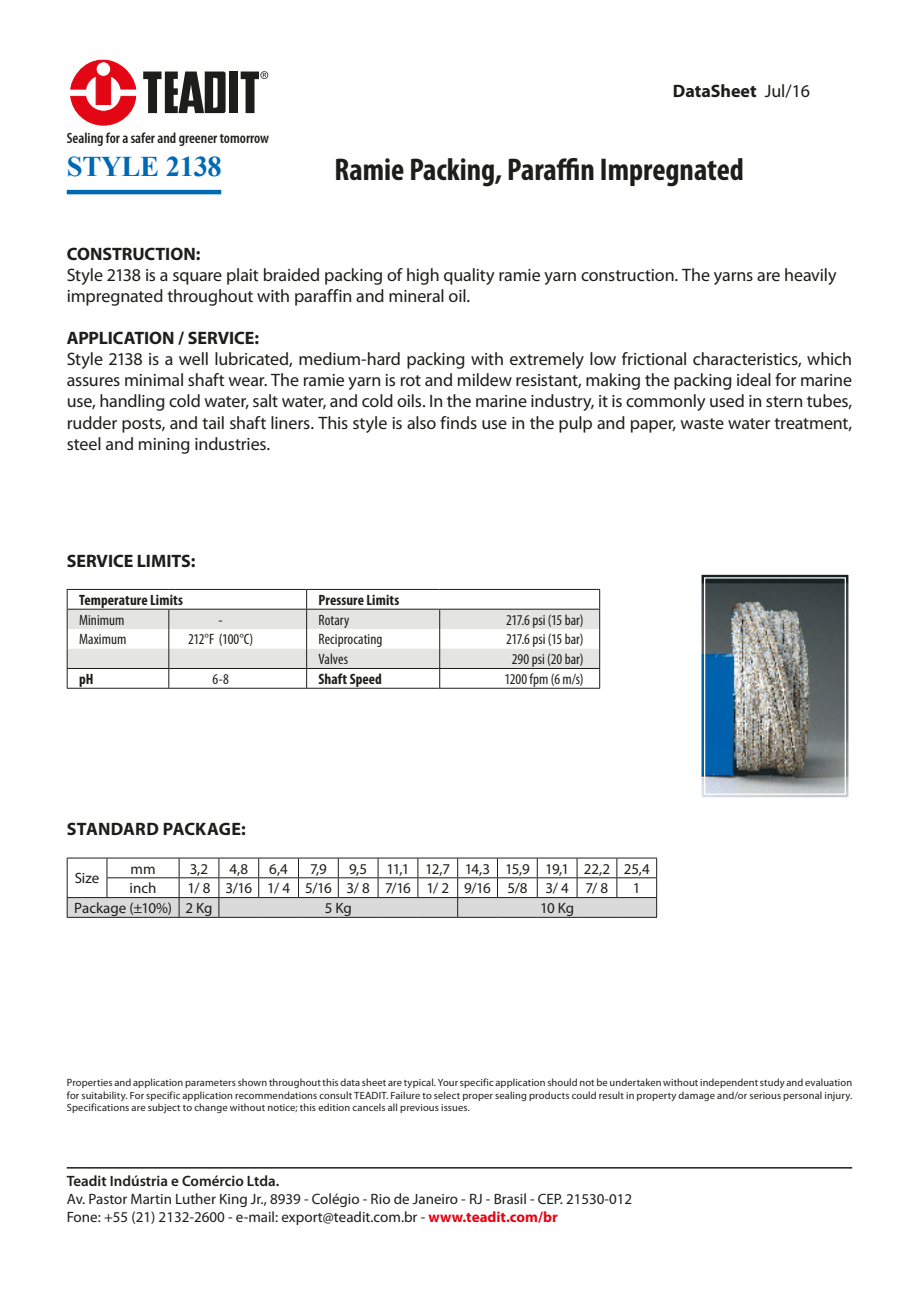
<style>
.page{position:relative;width:919px;height:1289px;background:#fff}
.page>*{position:absolute;margin:0;border:0;box-sizing:border-box;transform-origin:0 0}
.t1{font:700 condensed 31.5px "Myriad Pro";color:#1d1d1b}
.t2{font:700 28.5px "Times New Roman";letter-spacing:-.01em;color:#0069b4}
.t3{font:18px/21px "Myriad Pro";letter-spacing:-.01em;color:#1d1d1b}
.t4{font:700 18px "Myriad Pro";color:#1d1d1b}
.t5{font:15px/18px "Myriad Pro";color:#1d1d1b}
.t6{font:condensed 15px "Myriad Pro";letter-spacing:.005em;color:#1d1d1b}
.t7{font:700 condensed 15px "Myriad Pro";letter-spacing:.005em;color:#1d1d1b}
.t8{font:600 condensed 15px "Myriad Pro";color:#1d1d1b}
.t9{font:600 15px "Myriad Pro";color:#1d1d1b}
.t10{font:15px "Myriad Pro";letter-spacing:-.06em;color:#1d1d1b}
.t11{font:10.5px/12.8px "Myriad Pro";letter-spacing:.01em;color:#1d1d1b;text-align:justify}
.s1{font-weight:400}
.s2{font-weight:700;color:#e30614}
</style>
<div class="page">
<svg style="left:70px;top:60px;width:66px;height:65px"></svg>
<div style="left:229px;top:71px;width:8px;height:42px;background:#1d1d1b"></div>
<svg style="left:143px;top:71px;width:82px;height:42px"></svg>
<svg style="left:241px;top:71px;width:27px;height:42px"></svg>
<hr style="left:67px;top:1166px;width:785px;height:2px;background:#1d1d1b">
<img style="left:701px;top:574px;width:148px;height:224px">
<div style="left:704px;top:577px;width:141px;height:217px;border:1px solid #fff"></div>
<hr style="left:67px;top:589px;width:102px;height:1px;background:#1d1d1b">
<hr style="left:169px;top:589px;width:137px;height:1px;background:#1d1d1b">
<hr style="left:306px;top:589px;width:133px;height:1px;background:#1d1d1b">
<hr style="left:439px;top:589px;width:161px;height:1px;background:#1d1d1b">
<hr style="left:67px;top:688px;width:102px;height:1px;background:#1d1d1b">
<hr style="left:169px;top:688px;width:137px;height:1px;background:#1d1d1b">
<hr style="left:306px;top:688px;width:133px;height:1px;background:#1d1d1b">
<hr style="left:439px;top:688px;width:161px;height:1px;background:#1d1d1b">
<svg style="left:67px;top:590px;width:533px;height:98px"></svg>
<hr style="left:67px;top:609px;width:102px;height:1px;background:#1d1d1b">
<hr style="left:169px;top:609px;width:137px;height:1px;background:#1d1d1b">
<hr style="left:306px;top:609px;width:133px;height:1px;background:#1d1d1b">
<hr style="left:439px;top:609px;width:161px;height:1px;background:#1d1d1b">
<hr style="left:67px;top:668px;width:102px;height:1px;background:#1d1d1b">
<hr style="left:169px;top:668px;width:137px;height:1px;background:#1d1d1b">
<hr style="left:306px;top:668px;width:133px;height:1px;background:#1d1d1b">
<hr style="left:439px;top:668px;width:161px;height:1px;background:#1d1d1b">
<hr style="left:67px;top:190px;width:154px;height:4px;background:#0069b4">
<hr style="left:67px;top:857px;width:40px;height:1px;background:#1d1d1b">
<hr style="left:107px;top:857px;width:72px;height:1px;background:#1d1d1b">
<hr style="left:179px;top:857px;width:40px;height:1px;background:#1d1d1b">
<hr style="left:219px;top:857px;width:40px;height:1px;background:#1d1d1b">
<hr style="left:259px;top:857px;width:39px;height:1px;background:#1d1d1b">
<hr style="left:298px;top:857px;width:40px;height:1px;background:#1d1d1b">
<hr style="left:338px;top:857px;width:40px;height:1px;background:#1d1d1b">
<hr style="left:378px;top:857px;width:40px;height:1px;background:#1d1d1b">
<hr style="left:418px;top:857px;width:39px;height:1px;background:#1d1d1b">
<hr style="left:457px;top:857px;width:40px;height:1px;background:#1d1d1b">
<hr style="left:497px;top:857px;width:40px;height:1px;background:#1d1d1b">
<hr style="left:537px;top:857px;width:40px;height:1px;background:#1d1d1b">
<hr style="left:577px;top:857px;width:39px;height:1px;background:#1d1d1b">
<hr style="left:616px;top:857px;width:41px;height:1px;background:#1d1d1b">
<svg style="left:67px;top:858px;width:590px;height:59px"></svg>
<hr style="left:67px;top:917px;width:40px;height:1px;background:#1d1d1b">
<hr style="left:107px;top:917px;width:72px;height:1px;background:#1d1d1b">
<hr style="left:179px;top:917px;width:40px;height:1px;background:#1d1d1b">
<hr style="left:219px;top:917px;width:40px;height:1px;background:#1d1d1b">
<hr style="left:259px;top:917px;width:39px;height:1px;background:#1d1d1b">
<hr style="left:298px;top:917px;width:40px;height:1px;background:#1d1d1b">
<hr style="left:338px;top:917px;width:40px;height:1px;background:#1d1d1b">
<hr style="left:378px;top:917px;width:40px;height:1px;background:#1d1d1b">
<hr style="left:418px;top:917px;width:39px;height:1px;background:#1d1d1b">
<hr style="left:457px;top:917px;width:40px;height:1px;background:#1d1d1b">
<hr style="left:497px;top:917px;width:40px;height:1px;background:#1d1d1b">
<hr style="left:537px;top:917px;width:40px;height:1px;background:#1d1d1b">
<hr style="left:577px;top:917px;width:39px;height:1px;background:#1d1d1b">
<hr style="left:616px;top:917px;width:41px;height:1px;background:#1d1d1b">
<p class="t4" style="left:672px;top:79px;width:139px">DataSheet <span class="s1">Jul/16</span></p>
<p class="t8" style="left:67px;top:130px;width:204px">Sealing for a safer and greener tomorrow</p>
<h2 class="t2" style="left:67px;top:147px;width:157px">STYLE 2138</h2>
<h1 class="t1" style="left:334px;top:150px;width:411px">Ramie Packing, Paraffin Impregnated</h1>
<p class="t4" style="left:67px;top:242px;width:135px">CONSTRUCTION:</p>
<p class="t3" style="left:67px;top:264px;width:771px">Style 2138 is a square plait braided packing of high quality ramie yarn construction. The yarns are heavily impregnated throughout with paraffin and mineral oil.</p>
<p class="t4" style="left:67px;top:326px;width:194px">APPLICATION / SERVICE:</p>
<p class="t3" style="left:67px;top:348px;width:787px;text-align:justify">Style 2138 is a well lubricated, medium-hard packing with extremely low frictional characteristics, which assures minimal shaft wear. The ramie yarn is rot and mildew resistant, making the packing ideal for marine use, handling cold water, salt water, and cold oils. In the marine industry, it is commonly used in stern tubes, rudder posts, and tail shaft liners. This style is also finds use in the pulp and paper, waste water treatment, steel and mining industries.</p>
<p class="t4" style="left:67px;top:548px;width:130px">SERVICE LIMITS:</p>
<p class="t7" style="left:79px;top:590px;width:105px">Temperature Limits</p>
<p class="t7" style="left:318px;top:590px;width:82px">Pressure Limits</p>
<p class="t6" style="left:79px;top:610px;width:47px">Minimum</p>
<p class="t6" style="left:218px;top:610px;width:6px">-</p>
<p class="t6" style="left:318px;top:610px;width:32px">Rotary</p>
<p class="t6" style="left:506px;top:610px;width:79px">217.6 psi (15 bar)</p>
<p class="t6" style="left:79px;top:630px;width:49px">Maximum</p>
<p class="t6" style="left:188px;top:630px;width:67px">212°F (100°C)</p>
<p class="t6" style="left:318px;top:630px;width:65px">Reciprocating</p>
<p class="t6" style="left:506px;top:630px;width:79px">217.6 psi (15 bar)</p>
<p class="t6" style="left:318px;top:650px;width:31px">Valves</p>
<p class="t6" style="left:512px;top:650px;width:73px">290 psi (20 bar)</p>
<p class="t7" style="left:79px;top:669px;width:16px">pH</p>
<p class="t6" style="left:212px;top:670px;width:18px">6-8</p>
<p class="t7" style="left:318px;top:669px;width:65px">Shaft Speed</p>
<p class="t6" style="left:504px;top:670px;width:81px">1200 fpm (6 m/s)</p>
<p class="t4" style="left:67px;top:817px;width:180px">STANDARD PACKAGE:</p>
<p class="t5" style="left:130px;top:859px;width:26px">mm</p>
<p class="t5" style="left:190px;top:859px;width:20px">3,2</p>
<p class="t5" style="left:229px;top:859px;width:20px">4,8</p>
<p class="t5" style="left:269px;top:859px;width:20px">6,4</p>
<p class="t5" style="left:310px;top:859px;width:18px">7,9</p>
<p class="t5" style="left:349px;top:859px;width:20px">9,5</p>
<p class="t10" style="left:386px;top:859px;width:265px">11,1 12,7 14,3 15,9 19,1 22,2 25,4</p>
<p class="t5" style="left:130px;top:879px;width:28px">inch</p>
<p class="t5" style="left:187px;top:879px;width:422px">1/ 8 3/16 1/ 4 5/16 3/ 8 7/16 1/ 2 9/16 5/8 3/ 4 7/ 8</p>
<p class="t5" style="left:633px;top:879px;width:9px">1</p>
<p class="t5" style="left:74px;top:898px;width:140px">Package (±10%) 2 Kg</p>
<p class="t5" style="left:324px;top:898px;width:29px">5 Kg</p>
<p class="t5" style="left:540px;top:898px;width:36px">10 Kg</p>
<p class="t5" style="left:75px;top:869px;width:26px">Size</p>
<p class="t11" style="left:67px;top:1075px;width:786px">Properties and application parameters shown throughout this data sheet are typical. Your specific application should not be undertaken without independent study and evaluation for suitability. For specific application recommendations consult TEADIT. Failure to select proper sealing products could result in property damage and/or serious personal injury.<br>Specifications are subject to change without notice; this edition cancels all previous issues.</p>
<p class="t9" style="left:67px;top:1170px;width:214px">Teadit Indústria e Comércio Ltda.</p>
<p class="t5" style="left:67px;top:1189px;width:567px">Av. Pastor Martin Luther King Jr., 8939 - Colégio - Rio de Janeiro - RJ - Brasil - CEP. 21530-012<br>Fone: +55 (21) 2132-2600 - e-mail: export@teadit.com.br - <span class="s2">www.teadit.com/br</span></p>
</div>
